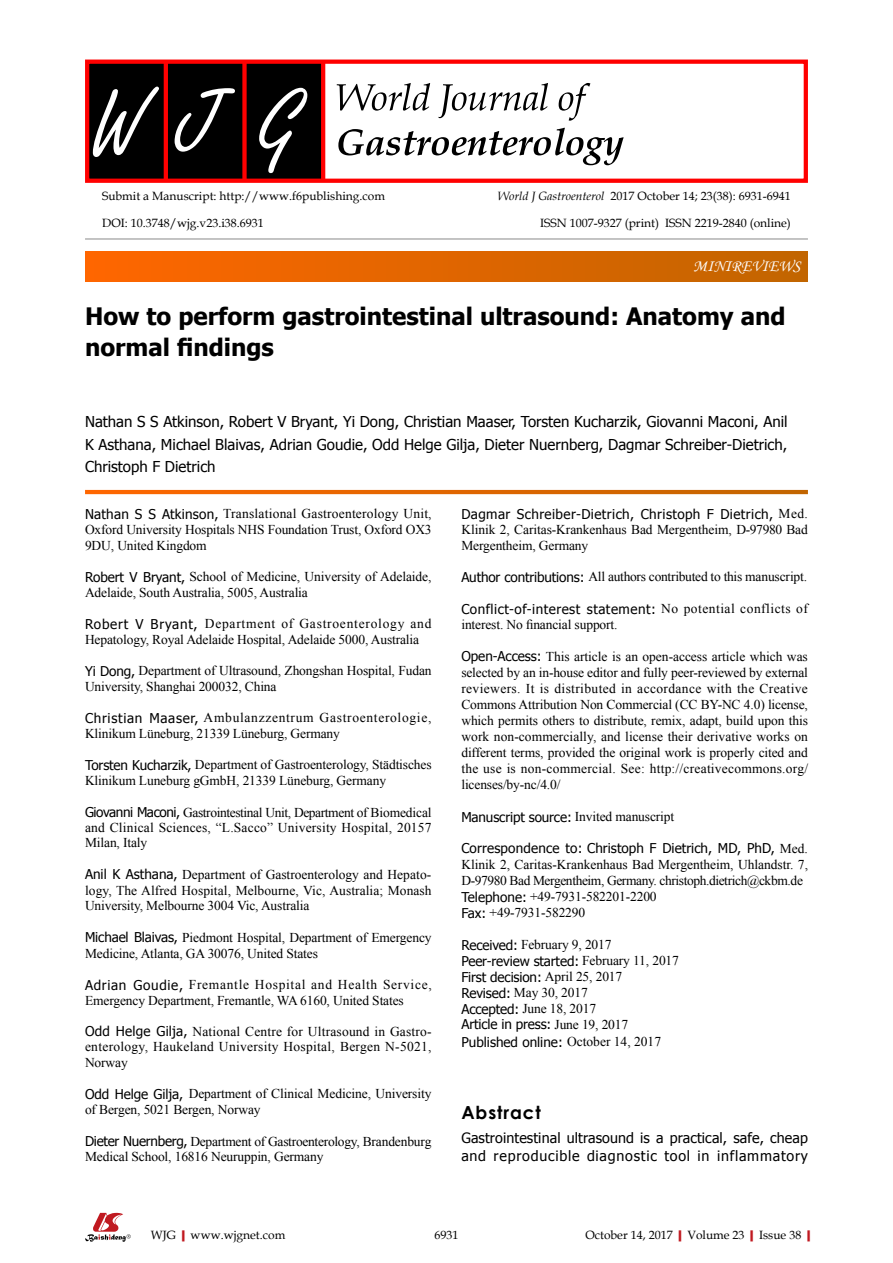
<style>
.page{position:relative;width:893px;height:1263px;background:#fff}
.page>*{position:absolute;margin:0;border:0;box-sizing:border-box;transform-origin:0 0}
.t1{font:700 24px/31.5px "Tahoma";color:#000}
.t2{font:700 18px "Century Gothic";letter-spacing:.05em;color:#000}
.t3{font:16.5px "Monotype Corsiva";color:#fff}
.t4{font:15px/22.5px "Tahoma";color:#000;text-align:justify}
.t5{font:14.25px/17.5px "Tahoma";letter-spacing:.01em;color:#000}
.t6{font:13.5px/15.8px "Times New Roman";letter-spacing:-.01em;color:#000}
.t7{font:13.5px/16.2px "Tahoma";letter-spacing:-.01em;color:#000}
.t8{font:12px "Book Antiqua";color:#000}
.s1{font-style:italic}
.s2{font-family:"Tahoma"}
.s3{font-family:"Times New Roman"}
.s4{font-weight:700;color:#c01920}
</style>
<div class="page">
<div style="left:85px;top:252px;width:723px;height:29px;background:linear-gradient(to right,#f60,#c16500)"></div>
<hr style="left:85px;top:239px;width:723px;height:1px;background:#898989">
<div style="left:87px;top:61px;width:236px;height:121px;background:#000"></div>
<hr style="left:164px;top:61px;width:4px;height:121px;background:#f00">
<div style="left:242px;top:61px;width:5px;height:121px;background:#f00"></div>
<hr style="left:321px;top:61px;width:4px;height:121px;background:#f00">
<div style="left:85px;top:60px;width:723px;height:123px;border:4px solid #f00"></div>
<svg style="left:259px;top:88px;width:48px;height:85px"></svg>
<svg style="left:175px;top:88px;width:60px;height:64px"></svg>
<svg style="left:93px;top:87px;width:66px;height:70px"></svg>
<svg style="left:337px;top:83px;width:253px;height:38px"></svg>
<svg style="left:338px;top:128px;width:286px;height:37px"></svg>
<svg style="left:85px;top:490px;width:723px;height:4px;background:#e06500"></svg>
<svg style="left:85px;top:1213px;width:46px;height:29px"></svg>
<p class="t8" style="left:102px;top:188px;width:284px">Submit a Manuscript: http://www.f6publishing.com</p>
<p class="t8" style="left:102px;top:215px;width:163px">DOI: 10.3748/wjg.v23.i38.6931</p>
<p class="t8" style="left:498px;top:188px;width:294px"><span class="s1">World J Gastroenterol</span> 2017 October 14; 23(38): 6931-6941</p>
<p class="t8" style="left:540px;top:215px;width:252px">ISSN 1007-9327 (print) ISSN 2219-2840 (online)</p>
<p class="t3" style="left:693px;top:256px;width:109px">MINIREVIEWS</p>
<p class="t1" style="left:85px;top:298px;width:702px">How to perform gastrointestinal ultrasound: anatomy and normal findings</p>
<p class="t4" style="left:85px;top:410px;width:704px">Nathan S S Atkinson, Robert V Bryant, Yi Dong, Christian Maaser, Torsten Kucharzik, Giovanni Maconi, Anil K Asthana, Michael Blaivas, Adrian Goudie, Odd Helge Gilja, Dieter Nuernberg, Dagmar Schreiber-Dietrich, Christoph F Dietrich</p>
<p class="t6" style="left:85px;top:505px;width:348px;text-align:justify"><span class="s2">Nathan S S Atkinson,</span> Translational Gastroenterology Unit, Oxford University Hospitals NHS Foundation Trust, Oxford OX3<br>9DU, United Kingdom</p>
<p class="t6" style="left:85px;top:568px;width:348px"><span class="s2">Robert V Bryant,</span> School of Medicine, University of Adelaide,<br>Adelaide, South Australia, 5005, Australia</p>
<p class="t6" style="left:85px;top:616px;width:348px"><span class="s2">Robert V Bryant,</span> Department of Gastroenterology and<br>Hepatology, Royal Adelaide Hospital, Adelaide 5000, Australia</p>
<p class="t6" style="left:85px;top:662px;width:348px"><span class="s2">Yi Dong,</span> Department of Ultrasound, Zhongshan Hospital, Fudan<br>University, Shanghai 200032, China</p>
<p class="t6" style="left:85px;top:710px;width:348px"><span class="s2">Christian Maaser,</span> Ambulanzzentrum Gastroenterologie,<br>Klinikum Lüneburg, 21339 Lüneburg, Germany</p>
<p class="t6" style="left:85px;top:757px;width:348px"><span class="s2">Torsten Kucharzik,</span> Department of Gastroenterology, Städtisches<br>Klinikum Luneburg gGmbH, 21339 Lüneburg, Germany</p>
<p class="t6" style="left:85px;top:804px;width:348px;text-align:justify"><span class="s2">Giovanni Maconi,</span> Gastrointestinal Unit, Department of Biomedical and Clinical Sciences, “L.Sacco” University Hospital, 20157<br>Milan, Italy</p>
<p class="t6" style="left:85px;top:866px;width:348px;text-align:justify"><span class="s2">Anil K Asthana,</span> Department of Gastroenterology and Hepato&shy;logy, The Alfred Hospital, Melbourne, Vic, Australia; Monash University, Melbourne 3004 Vic, Australia</p>
<p class="t6" style="left:85px;top:929px;width:348px"><span class="s2">Michael Blaivas,</span> Piedmont Hospital, Department of Emergency<br>Medicine, Atlanta, GA 30076, United States</p>
<p class="t6" style="left:85px;top:976px;width:348px"><span class="s2">Adrian Goudie,</span> Fremantle Hospital and Health Service,<br>Emergency Department, Fremantle, WA 6160, United States</p>
<p class="t6" style="left:85px;top:1023px;width:348px;text-align:justify"><span class="s2">Odd Helge Gilja,</span> National Centre for Ultrasound in Gastro&shy;enterology, Haukeland University Hospital, Bergen N-5021, Norway</p>
<p class="t6" style="left:85px;top:1086px;width:348px"><span class="s2">Odd Helge Gilja,</span> Department of Clinical Medicine, University of Bergen, 5021 Bergen, Norway</p>
<p class="t6" style="left:85px;top:1133px;width:348px"><span class="s2">Dieter Nuernberg,</span> Department of Gastroenterology, Brandenburg<br>Medical School, 16816 Neuruppin, Germany</p>
<p class="t6" style="left:461px;top:506px;width:348px;text-align:justify"><span class="s2">Dagmar Schreiber-Dietrich, Christoph F Dietrich,</span> Med.<br>Klinik 2, Caritas-Krankenhaus Bad Mergentheim, D-97980 Bad Mergentheim, Germany</p>
<p class="t6" style="left:461px;top:569px;width:347px"><span class="s2">Author contributions:</span> All authors contributed to this manuscript.</p>
<p class="t6" style="left:461px;top:601px;width:348px"><span class="s2">Conflict-of-interest statement:</span> No potential conflicts of interest. No financial support.</p>
<p class="t6" style="left:461px;top:648px;width:348px;text-align:justify"><span class="s2">Open-Access:</span> This article is an open-access article which was selected by an in-house editor and fully peer-reviewed by external reviewers. It is distributed in accordance with the Creative Commons Attribution Non Commercial (CC BY-NC 4.0) license, which permits others to distribute, remix, adapt, build upon this work non-commercially, and license their derivative works on different terms, provided the original work is properly cited and the use is non-commercial. See: http://creativecommons.org/ licenses/by-nc/4.0/</p>
<p class="t7" style="left:461px;top:808px;width:214px">Manuscript source: <span class="s3">Invited manuscript</span></p>
<p class="t6" style="left:461px;top:841px;width:348px"><span class="s2">Correspondence to: Christoph F Dietrich, MD, PhD,</span> Med.<br>Klinik 2, Caritas-Krankenhaus Bad Mergentheim, Uhlandstr. 7, D-97980 Bad Mergentheim, Germany. christoph.dietrich@ckbm.de <span class="s2">Telephone:</span> +49-7931-582201-2200<br><span class="s2">Fax:</span> +49-7931-582290</p>
<p class="t7" style="left:461px;top:935px;width:219px">Received: <span class="s3">February 9, 2017<br></span>Peer-review started: <span class="s3">February 11, 2017<br></span>First decision: <span class="s3">April 25, 2017<br></span>Revised: <span class="s3">May 30, 2017<br></span>Accepted: <span class="s3">June 18, 2017<br></span>Article in press: <span class="s3">June 19, 2017<br></span>Published online: <span class="s3">October 14, 2017</span></p>
<p class="t2" style="left:461px;top:1099px;width:81px">Abstract</p>
<p class="t5" style="left:461px;top:1128px;width:348px">Gastrointestinal ultrasound is a practical, safe, cheap and reproducible diagnostic tool in inflammatory</p>
<p class="t8" style="left:151px;top:1226px;width:136px">WJG<span class="s4">|</span>www.wjgnet.com</p>
<p class="t8" style="left:434px;top:1226px;width:25px">6931</p>
<p class="t8" style="left:585px;top:1226px;width:232px">October 14, 2017<span class="s4">|</span>Volume 23<span class="s4">|</span>Issue 38<span class="s4">|</span></p>
</div>
